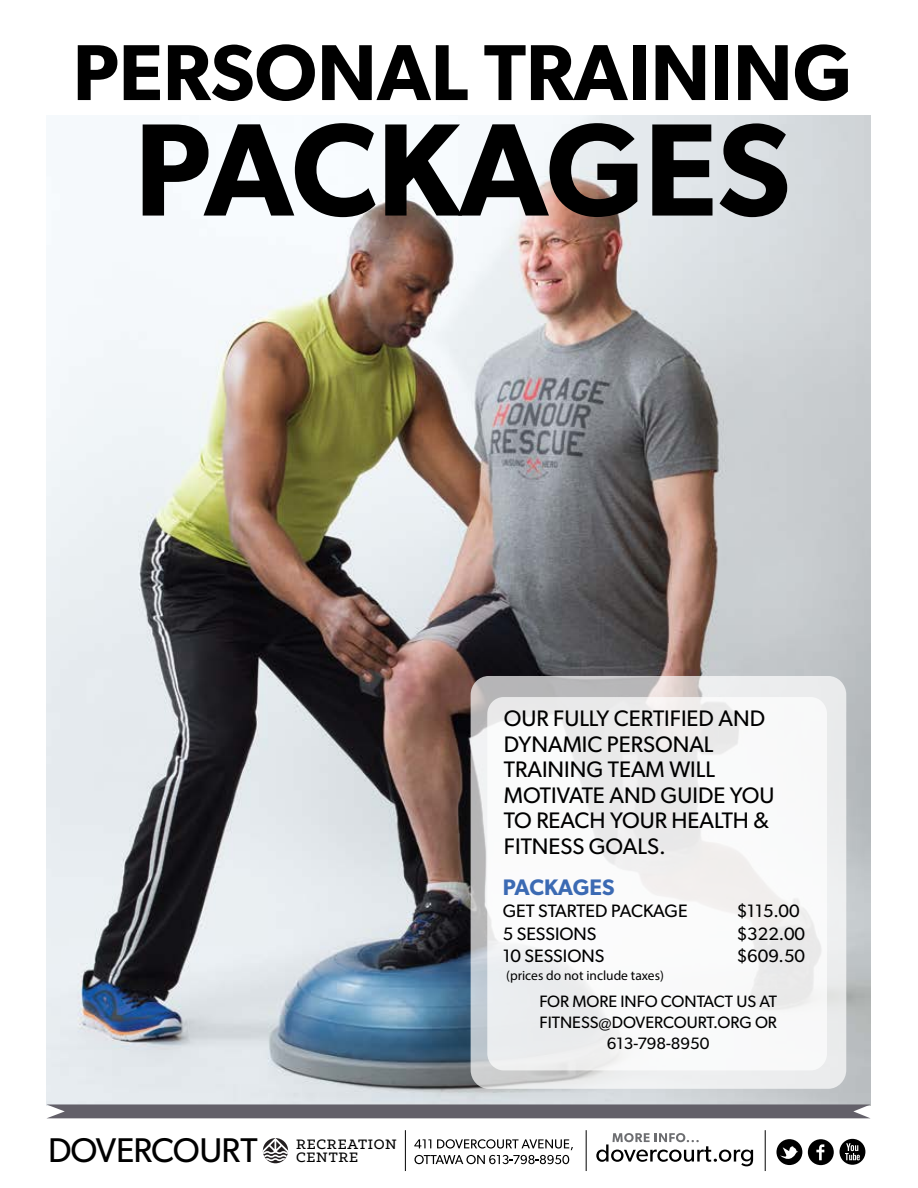
<style>
.page{position:relative;width:918px;height:1188px;background:#fff}
.page>*{position:absolute;margin:0;border:0;box-sizing:border-box;transform-origin:0 0}
.t1{font:600 132px "Gibson";letter-spacing:-.01em;color:#000}
.t2{font:600 79.5px "Gibson";color:#000}
.t3{font:34.35px "Gibson";letter-spacing:-.03em;color:#000}
.t4{font:22.5px/25.5px "Gibson";color:#000}
.t5{font:600 22.5px "Gibson";letter-spacing:-.01em;color:#3b6ab3}
.t6{font:18px "Gibson";color:#000}
.t7{font:16.5px/21px "Gibson";color:#000;text-align:center}
.t8{font:500 15.45px "Klinic Slab";letter-spacing:.05em;color:#000}
.t9{font:13.5px "Myriad Pro";color:#000}
</style>
<div class="page">
<img style="left:46px;top:115px;width:825px;height:989px">
<svg style="left:46px;top:1104px;width:825px;height:14px;background:#6a6770"></svg>
<svg style="left:263px;top:1138px;width:25px;height:25px"></svg>
<svg style="left:263px;top:1138px;width:25px;height:23px"></svg>
<div style="left:840px;top:1139px;width:25px;height:26px;background:#000;border-radius:50%"></div>
<svg style="left:845px;top:1143px;width:15px;height:17px"></svg>
<div style="left:776px;top:1139px;width:26px;height:26px;background:#000;border-radius:50%"></div>
<svg style="left:780px;top:1146px;width:18px;height:18px"></svg>
<div style="left:808px;top:1139px;width:26px;height:26px;background:#000;border-radius:50%"></div>
<svg style="left:816px;top:1144px;width:8px;height:16px"></svg>
<svg style="left:414px;top:1139px;width:159px;height:25px"></svg>
<svg style="left:596px;top:1133px;width:157px;height:33px"></svg>
<hr style="left:405px;top:1130px;width:1px;height:41px;background:#000">
<hr style="left:586px;top:1130px;width:1px;height:41px;background:#000">
<hr style="left:765px;top:1130px;width:1px;height:41px;background:#000">
<svg style="left:471px;top:676px;width:375px;height:413px;background:#dadbdc"></svg>
<div style="left:487px;top:697px;width:340px;height:373px;background:linear-gradient(to right,#f3f4f5,#f6f5f5);border-radius:17px"></div>
<h2 class="t2" style="left:73px;top:25px;width:781px">PERSONAL TRAINING</h2>
<h1 class="t1" style="left:134px;top:91px;width:657px">PACKAGES</h1>
<p class="t4" style="left:504px;top:705px;width:272px">OUR FULLY CERTIFIED AND<br>DYNAMIC PERSONAL<br>TRAINING TEAM WILL<br>MOTIVATE AND GUIDE YOU<br>TO REACH YOUR HEALTH &amp;<br>FITNESS GOALS.</p>
<p class="t5" style="left:503px;top:874px;width:113px">PACKAGES</p>
<p class="t6" style="left:503px;top:900px;width:186px">GET STARTED PACKAGE</p>
<p class="t6" style="left:737px;top:900px;width:64px">$115.00</p>
<p class="t6" style="left:503px;top:923px;width:95px">5 SESSIONS</p>
<p class="t6" style="left:737px;top:923px;width:70px">$322.00</p>
<p class="t6" style="left:503px;top:945px;width:103px">10 SESSIONS</p>
<p class="t6" style="left:737px;top:945px;width:70px">$609.50</p>
<p class="t9" style="left:506px;top:967px;width:159px">(prices do not include taxes)</p>
<h3 class="t3" style="left:48px;top:1130px;width:350px">DOVERCOURT <sup>RECREATION</sup></h3>
<p class="t8" style="left:296px;top:1147px;width:64px">CENTRE</p>
<p class="t7" style="left:539px;top:991px;width:239px">FOR MORE INFO CONTACT US AT<br>FITNESS@DOVERCOURT.ORG OR<br>613-798-8950</p>
</div>
